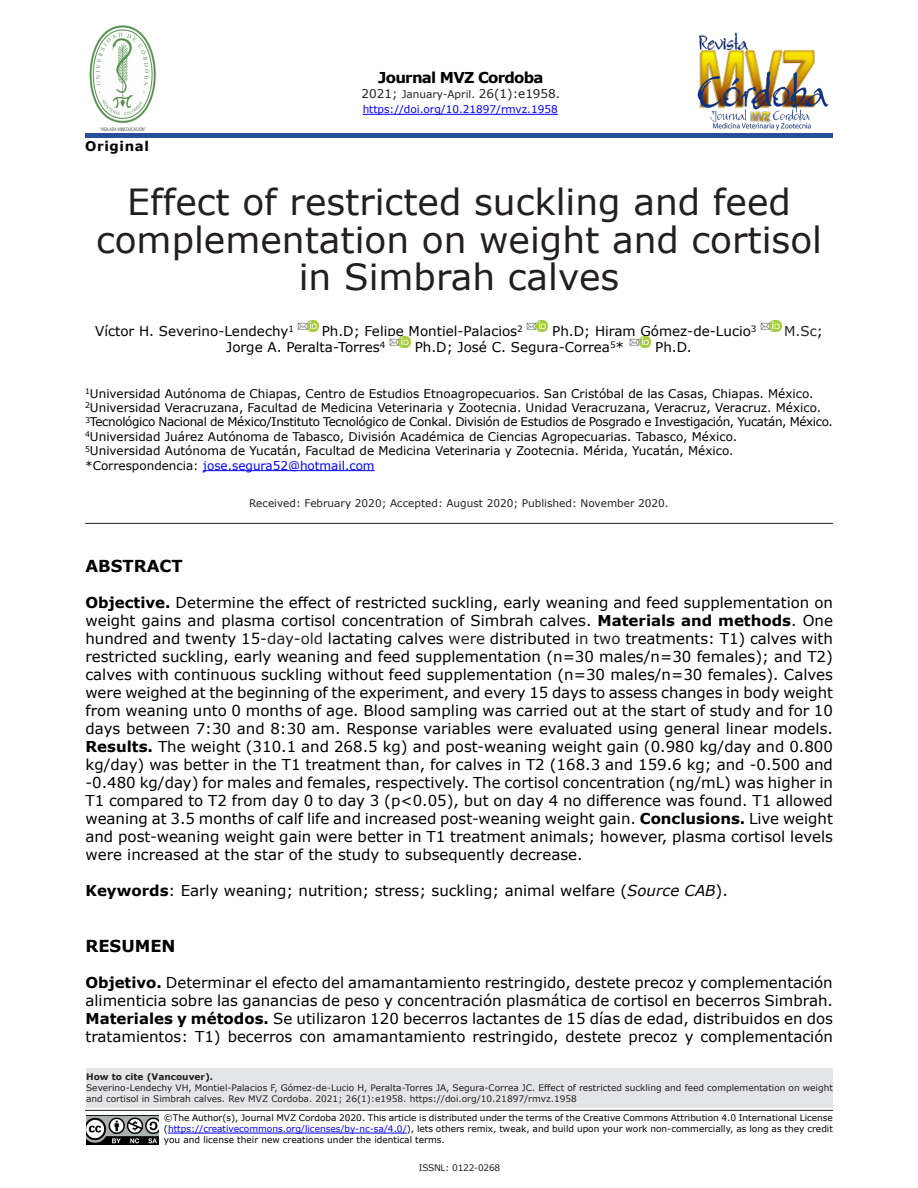
<style>
.page{position:relative;width:918px;height:1188px;background:#fff}
.page>*{position:absolute;margin:0;border:0;box-sizing:border-box;transform-origin:0 0}
.T1{font:36px/37.5px "Verdana";color:#231f20;text-align:center}
.t1{font:700 16.5px "Verdana";color:#000}
.t2{font:15px/18px "Verdana";color:#000;text-align:justify}
.t3{font:700 15px "Verdana";letter-spacing:-.05em;color:#000}
.Autores{font:13.5px "Verdana";color:#000}
.Autores-2{font:13.5px "Verdana";color:#231f20}
.t4{font:700 13.35px "Verdana";letter-spacing:.05em;color:#000}
.Filiación{font:12px "Verdana";color:#000}
.Filiación-2{font:12px "Verdana";letter-spacing:-.03em;color:#000}
.Filiación-3{font:12px "Verdana";color:#00f}
.t5{font:12px "Verdana";color:#231f20}
.Recibido{font:10.5px "Verdana";color:#231f20}
.t6{font:10.5px "Verdana";color:#00f}
.t7{font:9px/10.8px "Verdana";color:#000;text-align:justify}
.t8{font:9px/10.8px "Verdana";color:#231f20}
.t9{font:700 9px "Verdana";color:#231f20}
.t10{font:9px "Verdana";letter-spacing:-.025em;color:#231f20}
.s1{font-size:10.5px}
.s2{color:#000}
.s3{font-weight:700}
.s4{color:#231f20}
.s5{font-style:italic}
.s6{color:#00f}
</style>
<div class="page">
<hr style="left:85px;top:1110px;width:748px;height:1px;background:#231f20">
<div style="left:86px;top:1068px;width:747px;height:39px;background:#e4e5e7"></div>
<hr style="left:85px;top:134px;width:748px;height:4px;background:#274d9b">
<hr style="left:363px;top:114px;width:195px;height:1px;background:#00f">
<img style="left:697px;top:32px;width:132px;height:98px">
<hr style="left:168px;top:1133px;width:239px;height:1px;background:#00f">
<img style="left:86px;top:1116px;width:73px;height:29px">
<img style="left:89px;top:25px;width:67px;height:107px">
<hr style="left:203px;top:470px;width:172px;height:1px;background:#00f">
<svg style="left:297px;top:320px;width:22px;height:12px"></svg>
<svg style="left:526px;top:320px;width:22px;height:12px"></svg>
<svg style="left:760px;top:320px;width:21px;height:12px"></svg>
<svg style="left:389px;top:337px;width:21px;height:11px"></svg>
<svg style="left:629px;top:337px;width:22px;height:11px"></svg>
<hr style="left:85px;top:523px;width:748px;height:1px;background:#231f20">
<p class="t3" style="left:378px;top:66px;width:167px">Journal MVZ Cordoba</p>
<p class="t4" style="left:85px;top:137px;width:66px">Original</p>
<p class="t5" style="left:362px;top:85px;width:200px">2021; <span class="s1">January-April.</span> 26(1):e1958.</p>
<p class="t6" style="left:363px;top:102px;width:197px">https://doi.org/10.21897/rmvz.1958</p>
<p class="T1" style="left:96px;top:183px;width:728px">Effect of restricted suckling and feed complementation on weight and cortisol in Simbrah calves</p>
<p class="Autores" style="left:95px;top:322px;width:200px">Víctor H. Severino-Lendechy<sup>1</sup></p>
<p class="Autores" style="left:322px;top:322px;width:203px">Ph.D; Felipe Montiel-Palacios<sup>2</sup></p>
<p class="Autores" style="left:552px;top:322px;width:206px">Ph.D; Hiram Gómez-de-Lucio<sup>3</sup></p>
<p class="Autores-2" style="left:784px;top:322px;width:40px">M.Sc<span class="s2">;</span></p>
<p class="Autores" style="left:226px;top:338px;width:161px">Jorge A. Peralta-Torres<sup>4</sup></p>
<p class="Autores" style="left:415px;top:338px;width:211px">Ph.D; José C. Segura-Correa<sup>5</sup>*</p>
<p class="Autores" style="left:655px;top:338px;width:38px">Ph.D.</p>
<p class="Filiación" style="left:85px;top:385px;width:730px"><sup>1</sup>Universidad Autónoma de Chiapas, Centro de Estudios Etnoagropecuarios. San Cristóbal de las Casas, Chiapas. México.</p>
<p class="Filiación" style="left:85px;top:399px;width:738px"><sup>2</sup>Universidad Veracruzana, Facultad de Medicina Veterinaria y Zootecnia. Unidad Veracruzana, Veracruz, Veracruz. México.</p>
<p class="Filiación-2" style="left:85px;top:414px;width:749px"><sup>3</sup>Tecnológico Nacional de México/Instituto Tecnológico de Conkal. División de Estudios de Posgrado e Investigación, Yucatán, México.</p>
<p class="Filiación" style="left:85px;top:428px;width:654px"><sup>4</sup>Universidad Juárez Autónoma de Tabasco, División Académica de Ciencias Agropecuarias. Tabasco, México.</p>
<p class="Filiación" style="left:85px;top:443px;width:650px"><sup>5</sup>Universidad Autónoma de Yucatán, Facultad de Medicina Veterinaria y Zootecnia. Mérida, Yucatán, México.</p>
<p class="Filiación-3" style="left:85px;top:457px;width:291px"><span class="s2">*Correspondencia:</span> jose.segura52@hotmail.com</p>
<p class="Recibido" style="left:249px;top:496px;width:421px">Received: February 2020; Accepted: August 2020; Published: November 2020.</p>
<p class="t1" style="left:85px;top:554px;width:99px">ABSTRACT</p>
<p class="t2" style="left:85px;top:594px;width:749px"><span class="s3">Objective.</span> Determine the effect of restricted suckling, early weaning and feed supplementation on weight gains and plasma cortisol concentration of Simbrah calves. <span class="s3">Materials and methods</span>. One hundred and twenty 15-<span class="s4">day</span>-<span class="s4">old</span> lactating calves <span class="s4">were</span> distributed <span class="s4">in two</span> treatments: T1) calves with restricted suckling, early weaning and feed supplementation (n=30 males/n=30 females); and T2) calves with continuous suckling without feed supplementation (n=30 males/n=30 females). Calves were weighed at the beginning of the experiment, and every 15 days to assess changes in body weight from weaning unto 0 months of age. Blood sampling was carried out at the start of study and for 10 days between 7:30 and 8:30 am. Response variables were evaluated using general linear models.<br><span class="s3">Results.</span> The weight (310.1 and 268.5 kg) and post-weaning weight gain (0.980 kg/day and 0.800 kg/day) was better in the T1 treatment than, for calves in T2 (168.3 and 159.6 kg; and -0.500 and -0.480 kg/day) for males and females, respectively. The cortisol concentration (ng/mL) was higher in T1 compared to T2 from day 0 to day 3 (p&lt;0.05), but on day 4 no difference was found. T1 allowed weaning at 3.5 months of calf life and increased post-weaning weight gain. <span class="s3">Conclusions.</span> Live weight and post-weaning weight gain were better in T1 treatment animals; however, plasma cortisol levels were increased at the star of the study to subsequently decrease.</p>
<p class="t2" style="left:85px;top:882px;width:644px"><span class="s3">Keywords</span>: Early weaning; nutrition; stress; suckling; animal welfare (<span class="s5">Source CAB</span>).</p>
<p class="t1" style="left:85px;top:934px;width:92px">RESUMEN</p>
<p class="t2" style="left:85px;top:973px;width:749px"><span class="s3">Objetivo.</span> Determinar el efecto del amamantamiento restringido, destete precoz y complementación alimenticia sobre las ganancias de peso y concentración plasmática de cortisol en becerros Simbrah.<br><span class="s3">Materiales y métodos.</span> Se utilizaron 120 becerros lactantes de 15 días de edad, distribuidos en dos tratamientos: T1) becerros con amamantamiento restringido, destete precoz y complementación</p>
<p class="t9" style="left:86px;top:1071px;width:128px">How to cite (Vancouver).</p>
<p class="t8" style="left:86px;top:1082px;width:748px">Severino-Lendechy VH, Montiel-Palacios F, Gómez-de-Lucio H, Peralta-Torres JA, Segura-Correa JC. Effect of restricted suckling and feed complementation on weight and cortisol in Simbrah calves. Rev MVZ Cordoba. 2021; 26(1):e1958. https://doi.org/10.21897/rmvz.1958</p>
<p class="t7" style="left:164px;top:1113px;width:671px">©The Author(s), Journal MVZ Cordoba 2020. This article is distributed under the terms of the Creative Commons Attribution 4.0 International License (<span class="s6">https://creativecommons.org/licenses/by-nc-sa/4.0/</span>), lets others remix, tweak, and build upon your work non-commercially, as long as they credit you and license their new creations under the identical terms.</p>
<p class="t10" style="left:419px;top:1161px;width:83px">ISSNL: 0122-0268</p>
</div>
